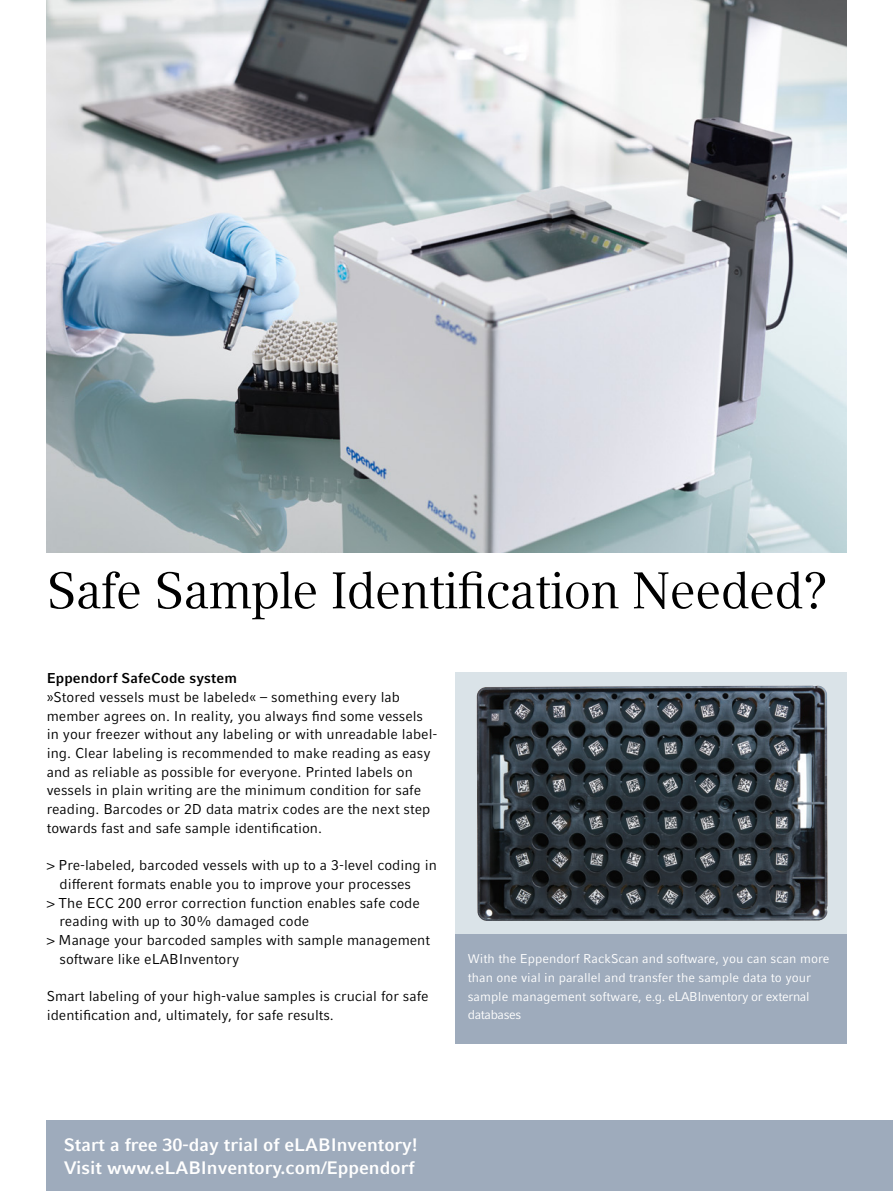
<style>
.page{position:relative;width:893px;height:1191px;background:#fff}
.page>*{position:absolute;margin:0;border:0;box-sizing:border-box;transform-origin:0 0}
.t1{font:51px "Compatil Textfor Eppendorf";letter-spacing:-.02em;color:#000}
.t2{font:700 18px/23px "Compatil Factfor Eppendorf";color:#fff}
.t3{font:14.25px/18.8px "Compatil Factfor Eppendorf";color:#000}
.t4{font:700 14.25px "Compatil Factfor Eppendorf";letter-spacing:.01em;color:#000}
.t5{font:12.75px/18.6px "Compatil Factfor Eppendorf";color:#fff}
</style>
<div class="page">
<img style="left:47px;top:0;width:799px;height:552px">
<div style="left:455px;top:672px;width:391px;height:262px;background:#dae3e8"></div>
<img style="left:477px;top:685px;width:351px;height:236px">
<div style="left:455px;top:934px;width:391px;height:109px;background:#9eabbc"></div>
<div style="left:47px;top:1120px;width:846px;height:71px;background:#9eabbc"></div>
<h1 class="t1" style="left:47px;top:561px;width:783px">Safe Sample Identification Needed?</h1>
<p class="t4" style="left:47px;top:670px;width:192px">Eppendorf SafeCode system</p>
<p class="t3" style="left:47px;top:687px;width:392px">»Stored vessels must be labeled« – something every lab member agrees on. In reality, you always find some vessels in your freezer without any labeling or with unreadable label&shy;ing. Clear labeling is recommended to make reading as easy and as reliable as possible for everyone. Printed labels on vessels in plain writing are the minimum condition for safe reading. Barcodes or 2D data matrix codes are the next step towards fast and safe sample identification.</p>
<p class="t3" style="left:47px;top:856px;width:392px">&gt; Pre-labeled, barcoded vessels with up to a 3-level coding in</p>
<p class="t3" style="left:60px;top:874px;width:353px">different formats enable you to improve your processes</p>
<p class="t3" style="left:47px;top:893px;width:375px">&gt; The ECC 200 error correction function enables safe code</p>
<p class="t3" style="left:60px;top:912px;width:251px">reading with up to 30% damaged code</p>
<p class="t3" style="left:47px;top:931px;width:385px">&gt; Manage your barcoded samples with sample management</p>
<p class="t3" style="left:60px;top:949px;width:181px">software like eLABInventory</p>
<p class="t3" style="left:47px;top:987px;width:383px">Smart labeling of your high-value samples is crucial for safe identification and, ultimately, for safe results.</p>
<p class="t5" style="left:468px;top:949px;width:363px">With the Eppendorf RackScan and software, you can scan more than one vial in parallel and transfer the sample data to your sample management software, e.g. eLABInventory or external databases</p>
<p class="t2" style="left:64px;top:1133px;width:356px">Start a free 30-day trial of eLABInventory!<br>Visit www.eLABInventory.com/Eppendorf</p>
</div>
